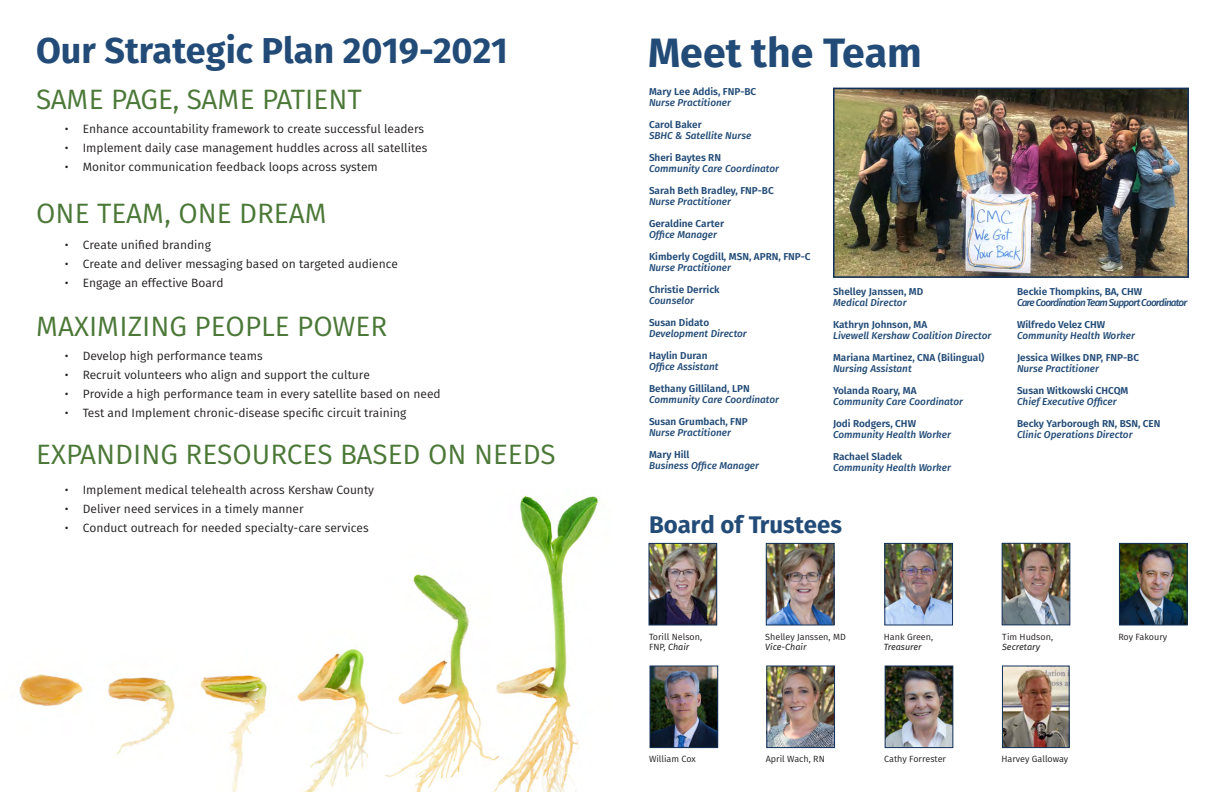
<style>
.page{position:relative;width:1224px;height:792px;background:#fff}
.page>*{position:absolute;margin:0;border:0;box-sizing:border-box;transform-origin:0 0}
.t1{font:700 41px "Fira Sans";color:#224b77}
.t2{font:700 36px "Fira Sans";color:#224b77}
.t3{font:28px "Fira Sans";color:#4b7837}
.t4{font:700 24px "Fira Sans";color:#224b77}
.t5{font:12px "Fira Sans";color:#231f20}
.t6{font:italic 500 10px "Fira Sans";color:#224b77}
.t7{font:600 10px "Fira Sans";color:#224b77}
.t8{font:italic 500 10px "Fira Sans";letter-spacing:-.08em;color:#224b77}
.t9{font:9px/10.8px "Fira Sans";color:#231f20}
.t10{font:italic 9px "Fira Sans";color:#231f20}
.s1{font-style:italic}
</style>
<div class="page">
<img style="left:19px;top:496px;width:581px;height:296px">
<img style="left:836px;top:91px;width:350px;height:184px">
<div style="left:833px;top:88px;width:356px;height:190px;border:2px solid #133158"></div>
<img style="left:650px;top:545px;width:65px;height:79px">
<div style="left:648px;top:543px;width:69px;height:83px;border:1px solid #133158"></div>
<img style="left:652px;top:668px;width:64px;height:78px">
<div style="left:650px;top:666px;width:68px;height:82px;border:1px solid #133158"></div>
<img style="left:768px;top:668px;width:65px;height:78px">
<div style="left:766px;top:666px;width:69px;height:82px;border:1px solid #133158"></div>
<img style="left:887px;top:668px;width:64px;height:78px">
<div style="left:885px;top:666px;width:68px;height:82px;border:1px solid #133158"></div>
<img style="left:1004px;top:545px;width:64px;height:78px">
<div style="left:1002px;top:543px;width:68px;height:82px;border:1px solid #133158"></div>
<img style="left:1121px;top:545px;width:65px;height:79px">
<div style="left:1119px;top:543px;width:69px;height:83px;border:1px solid #133158"></div>
<img style="left:886px;top:545px;width:65px;height:79px">
<div style="left:884px;top:543px;width:69px;height:83px;border:1px solid #133158"></div>
<img style="left:768px;top:545px;width:64px;height:79px">
<div style="left:766px;top:543px;width:68px;height:83px;border:1px solid #133158"></div>
<img style="left:1004px;top:668px;width:64px;height:78px">
<div style="left:1002px;top:666px;width:68px;height:82px;border:1px solid #133158"></div>
<p class="t2" style="left:36px;top:25px;width:474px">Our Strategic Plan 2019-2021</p>
<p class="t3" style="left:36px;top:79px;width:327px">SAME PAGE, SAME PATIENT</p>
<p class="t5" style="left:65px;top:120px;width:361px">• Enhance accountability framework to create successful leaders</p>
<p class="t5" style="left:65px;top:139px;width:364px">• Implement daily case management huddles across all satellites</p>
<p class="t5" style="left:65px;top:158px;width:315px">• Monitor communication feedback loops across system</p>
<p class="t3" style="left:36px;top:193px;width:292px">ONE TEAM, ONE DREAM</p>
<p class="t5" style="left:65px;top:237px;width:148px">• Create unified branding</p>
<p class="t5" style="left:65px;top:256px;width:335px">• Create and deliver messaging based on targeted audience</p>
<p class="t5" style="left:65px;top:275px;width:160px">• Engage an effective Board</p>
<p class="t3" style="left:36px;top:306px;width:353px">MAXIMIZING PEOPLE POWER</p>
<p class="t5" style="left:65px;top:348px;width:199px">• Develop high performance teams</p>
<p class="t5" style="left:65px;top:367px;width:307px">• Recruit volunteers who align and support the culture</p>
<p class="t5" style="left:65px;top:386px;width:377px">• Provide a high performance team in every satellite based on need</p>
<p class="t5" style="left:65px;top:405px;width:343px">• Test and Implement chronic-disease specific circuit training</p>
<p class="t3" style="left:36px;top:435px;width:521px">EXPANDING RESOURCES BASED ON NEEDS</p>
<p class="t5" style="left:65px;top:481px;width:311px">• Implement medical telehealth across Kershaw County</p>
<p class="t5" style="left:65px;top:500px;width:241px">• Deliver need services in a timely manner</p>
<p class="t5" style="left:65px;top:519px;width:305px">• Conduct outreach for needed specialty-care services</p>
<p class="t1" style="left:648px;top:24px;width:275px">Meet the Team</p>
<p class="t7" style="left:649px;top:85px;width:109px">Mary Lee Addis, FNP-BC</p>
<p class="t6" style="left:649px;top:96px;width:84px">Nurse Practitioner</p>
<p class="t7" style="left:649px;top:118px;width:54px">Carol Baker</p>
<p class="t6" style="left:649px;top:129px;width:104px">SBHC &amp; Satellite Nurse</p>
<p class="t7" style="left:649px;top:151px;width:74px">Sheri Baytes RN</p>
<p class="t6" style="left:649px;top:162px;width:132px">Community Care Coordinator</p>
<p class="t7" style="left:649px;top:184px;width:126px">Sarah Beth Bradley, FNP-BC</p>
<p class="t6" style="left:649px;top:195px;width:84px">Nurse Practitioner</p>
<p class="t7" style="left:649px;top:217px;width:77px">Geraldine Carter</p>
<p class="t6" style="left:649px;top:228px;width:70px">Office Manager</p>
<p class="t7" style="left:649px;top:250px;width:163px">Kimberly Cogdill, MSN, APRN, FNP-C</p>
<p class="t6" style="left:649px;top:261px;width:84px">Nurse Practitioner</p>
<p class="t7" style="left:649px;top:283px;width:72px">Christie Derrick</p>
<p class="t6" style="left:649px;top:294px;width:47px">Counselor</p>
<p class="t7" style="left:649px;top:316px;width:62px">Susan Didato</p>
<p class="t6" style="left:649px;top:327px;width:99px">Development Director</p>
<p class="t7" style="left:649px;top:349px;width:60px">Haylin Duran</p>
<p class="t6" style="left:649px;top:360px;width:71px">Office Assistant</p>
<p class="t7" style="left:649px;top:382px;width:102px">Bethany Gilliland, LPN</p>
<p class="t6" style="left:649px;top:393px;width:132px">Community Care Coordinator</p>
<p class="t7" style="left:649px;top:415px;width:100px">Susan Grumbach, FNP</p>
<p class="t6" style="left:649px;top:426px;width:84px">Nurse Practitioner</p>
<p class="t7" style="left:649px;top:448px;width:42px">Mary Hill</p>
<p class="t6" style="left:649px;top:459px;width:112px">Business Office Manager</p>
<p class="t7" style="left:833px;top:285px;width:92px">Shelley Janssen, MD</p>
<p class="t6" style="left:833px;top:296px;width:75px">Medical Director</p>
<p class="t7" style="left:833px;top:318px;width:96px">Kathryn Johnson, MA</p>
<p class="t6" style="left:833px;top:329px;width:160px">Livewell Kershaw Coalition Director</p>
<p class="t7" style="left:833px;top:351px;width:153px">Mariana Martinez, CNA (Bilingual)</p>
<p class="t6" style="left:833px;top:362px;width:80px">Nursing Assistant</p>
<p class="t7" style="left:833px;top:384px;width:85px">Yolanda Roary, MA</p>
<p class="t6" style="left:833px;top:395px;width:132px">Community Care Coordinator</p>
<p class="t7" style="left:833px;top:417px;width:85px">Jodi Rodgers, CHW</p>
<p class="t6" style="left:833px;top:428px;width:119px">Community Health Worker</p>
<p class="t7" style="left:833px;top:450px;width:71px">Rachael Sladek</p>
<p class="t6" style="left:833px;top:461px;width:119px">Community Health Worker</p>
<p class="t4" style="left:649px;top:508px;width:195px">Board of Trustees</p>
<p class="t7" style="left:1017px;top:285px;width:127px">Beckie Thompkins, BA, CHW</p>
<p class="t8" style="left:1017px;top:296px;width:172px">Care Coordination Team Support Coordinator</p>
<p class="t7" style="left:1017px;top:318px;width:90px">Wilfredo Velez CHW</p>
<p class="t6" style="left:1017px;top:329px;width:119px">Community Health Worker</p>
<p class="t7" style="left:1017px;top:351px;width:124px">Jessica Wilkes DNP, FNP-BC</p>
<p class="t6" style="left:1017px;top:362px;width:84px">Nurse Practitioner</p>
<p class="t7" style="left:1017px;top:384px;width:113px">Susan Witkowski CHCQM</p>
<p class="t6" style="left:1017px;top:395px;width:101px">Chief Executive Officer</p>
<p class="t7" style="left:1017px;top:417px;width:145px">Becky Yarborough RN, BSN, CEN</p>
<p class="t6" style="left:1017px;top:428px;width:117px">Clinic Operations Director</p>
<p class="t9" style="left:649px;top:631px;width:55px">Torill Nelson,<br>FNP, <span class="s1">Chair</span></p>
<p class="t9" style="left:649px;top:754px;width:48px">William Cox</p>
<p class="t9" style="left:765px;top:631px;width:82px">Shelley Janssen, MD</p>
<p class="t10" style="left:765px;top:641px;width:43px">Vice-Chair</p>
<p class="t9" style="left:1002px;top:631px;width:52px">Tim Hudson,<br><span class="s1">Secretary</span></p>
<p class="t9" style="left:884px;top:631px;width:51px">Hank Green,<br><span class="s1">Treasurer</span></p>
<p class="t9" style="left:1118px;top:631px;width:50px">Roy Fakoury</p>
<p class="t9" style="left:766px;top:754px;width:61px">April Wach, RN</p>
<p class="t9" style="left:884px;top:754px;width:63px">Cathy Forrester</p>
<p class="t9" style="left:1001px;top:754px;width:68px">Harvey Galloway</p>
</div>
